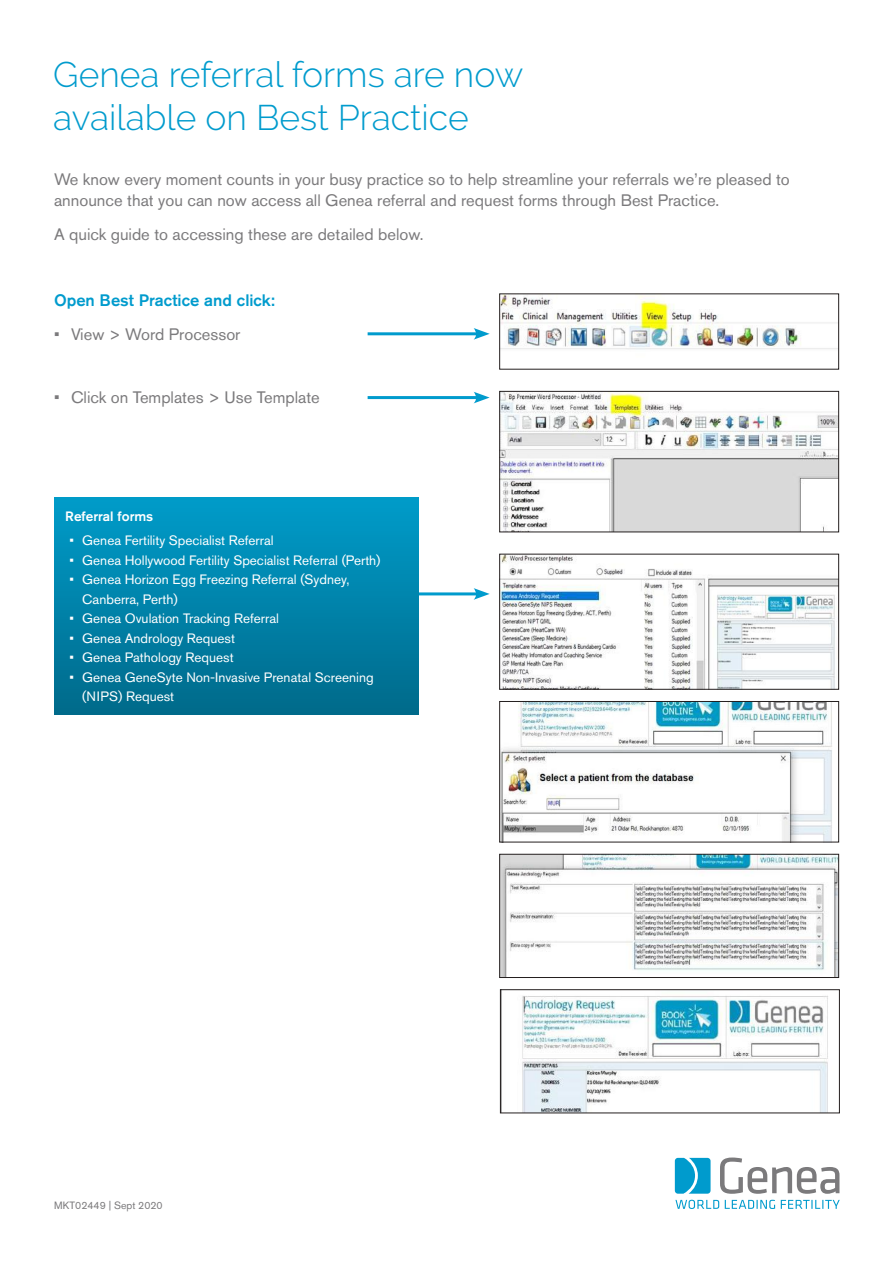
<style>
.page{position:relative;width:893px;height:1263px;background:#fff}
.page>*{position:absolute;margin:0;border:0;box-sizing:border-box;transform-origin:0 0}
.t1{font:300 35.55px/42.6px "Raleway";color:#009bcd}
.t2{font:16.5px/21px "Akzidenz Grotesk BE";color:#7b7a7c}
.t3{font:500 16.5px "Akzidenz Grotesk BE";color:#009bcd}
.t4{font:13.5px/19.5px "Akzidenz Grotesk BE";color:#fff}
.t5{font:500 13.5px "Akzidenz Grotesk BE";color:#fff}
.t6{font:10.5px "Akzidenz Grotesk BE";color:#7b7a7c}
</style>
<div class="page">
<hr style="left:368px;top:592px;width:111px;height:3px;background:#009bcd">
<svg style="left:474px;top:588px;width:16px;height:12px"></svg>
<hr style="left:368px;top:396px;width:111px;height:3px;background:#009bcd">
<svg style="left:474px;top:392px;width:16px;height:11px"></svg>
<hr style="left:368px;top:332px;width:111px;height:3px;background:#009bcd">
<svg style="left:474px;top:328px;width:16px;height:12px"></svg>
<svg style="left:720px;top:1157px;width:119px;height:37px"></svg>
<svg style="left:675px;top:1158px;width:36px;height:36px"></svg>
<svg style="left:675px;top:1200px;width:165px;height:9px"></svg>
<img style="left:501px;top:296px;width:336px;height:54px">
<img style="left:501px;top:393px;width:336px;height:137px">
<div style="left:499px;top:391px;width:340px;height:141px;border:1px solid #241f1f"></div>
<img style="left:501px;top:556px;width:336px;height:132px">
<div style="left:499px;top:554px;width:340px;height:136px;border:1px solid #241f1f"></div>
<img style="left:501px;top:703px;width:331px;height:137px">
<div style="left:499px;top:701px;width:340px;height:141px;border:1px solid #241f1f"></div>
<img style="left:501px;top:856px;width:336px;height:120px">
<div style="left:499px;top:854px;width:340px;height:124px;border:1px solid #241f1f"></div>
<img style="left:522px;top:996px;width:306px;height:115px">
<div style="left:500px;top:989px;width:340px;height:124px;border:1px solid #241f1f"></div>
<div style="left:54px;top:498px;width:364px;height:217px;background:linear-gradient(to bottom,#009cca,#006a8a)"></div>
<h1 class="t1" style="left:53px;top:53px;width:472px">Genea referral forms are now available on Best Practice</h1>
<p class="t2" style="left:54px;top:169px;width:737px">We know every moment counts in your busy practice so to help streamline your referrals we’re pleased to announce that you can now access all Genea referral and request forms through Best Practice.</p>
<p class="t2" style="left:54px;top:224px;width:371px">A quick guide to accessing these are detailed below.</p>
<p class="t3" style="left:54px;top:290px;width:222px">Open Best Practice and click:</p>
<p class="t2" style="left:54px;top:323px;width:188px">• View &gt; Word Processor</p>
<p class="t2" style="left:54px;top:387px;width:267px">• Click on Templates &gt; Use Template</p>
<p class="t5" style="left:65px;top:508px;width:89px">Referral forms</p>
<p class="t4" style="left:70px;top:531px;width:206px">• Genea Fertility Specialist Referral</p>
<p class="t4" style="left:70px;top:550px;width:313px">• Genea Hollywood Fertility Specialist Referral (Perth)</p>
<p class="t4" style="left:82px;top:570px;width:269px;text-indent:-13px">• Genea Horizon Egg Freezing Referral (Sydney,<br>Canberra, Perth)</p>
<p class="t4" style="left:70px;top:609px;width:211px">• Genea Ovulation Tracking Referral</p>
<p class="t4" style="left:70px;top:628px;width:167px">• Genea Andrology Request</p>
<p class="t4" style="left:70px;top:648px;width:166px">• Genea Pathology Request</p>
<p class="t4" style="left:82px;top:667px;width:293px;text-indent:-13px">• Genea GeneSyte Non-Invasive Prenatal Screening (NIPS) Request</p>
<p class="t6" style="left:54px;top:1199px;width:110px">MKT02449 | Sept 2020</p>
</div>
